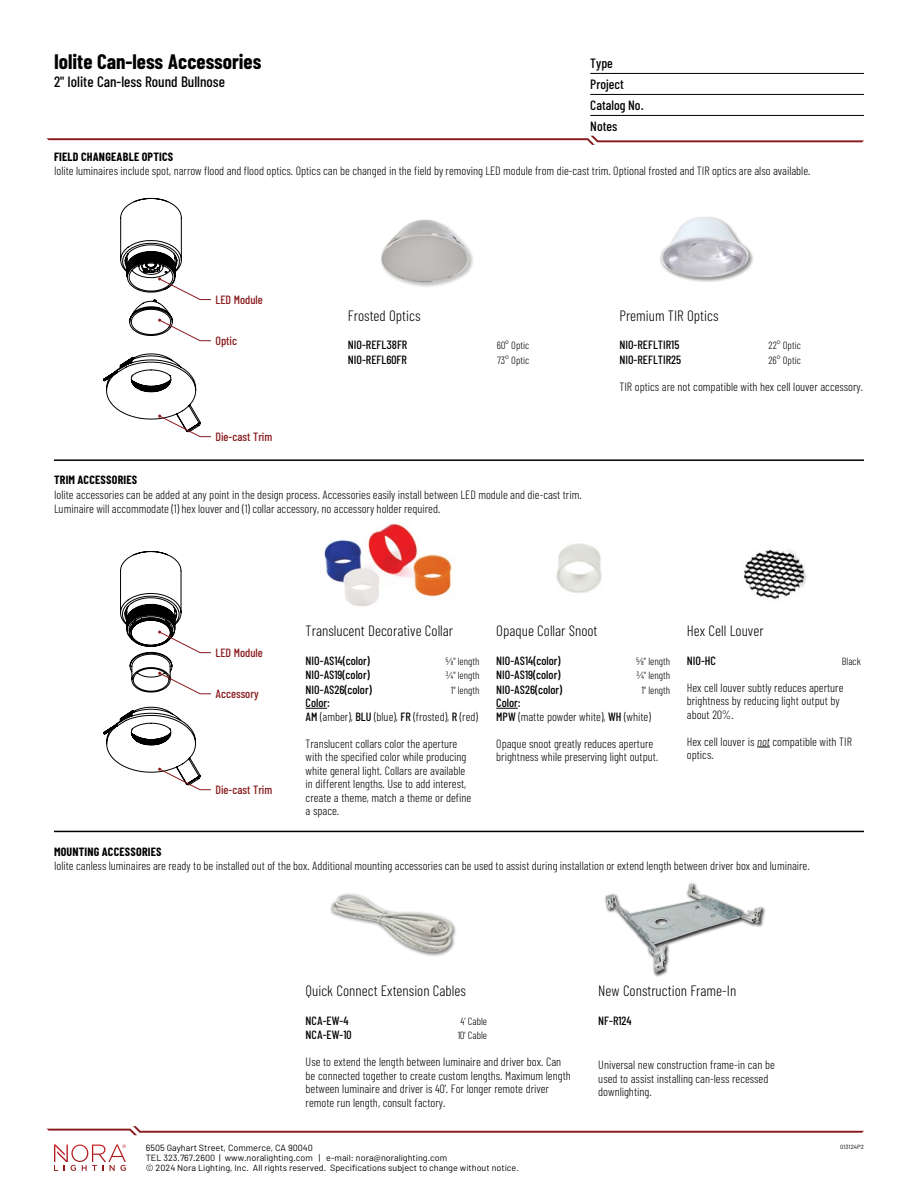
<style>
.page{position:relative;width:918px;height:1188px;background:#fff}
.page>*{position:absolute;margin:0;border:0;box-sizing:border-box;transform-origin:0 0}
.t1{font:700 21px "Barlow Condensed";color:#000}
.t2{font:300 15px "Barlow Condensed";color:#000}
.t3{font:500 15px "Barlow Condensed";color:#000}
.t4{font:500 13.5px/21px "Barlow Condensed";color:#000}
.t5{font:300 12px/13.5px "Barlow Condensed";color:#000}
.t6{font:500 12px "Barlow Condensed";color:#000}
.t7{font:500 12px "Barlow Condensed";color:#891a1c}
.t8{font:700 12px "Barlow Condensed";letter-spacing:.015em;color:#000}
.t9{font:300 10.5px "Barlow Condensed";color:#000}
.t10{font:9px/9.9px "Barlow";color:#000}
.t11{font:6px "Barlow";color:#000}
.s1{font-weight:500}
.s2{font-style:italic}
</style>
<div class="page">
<svg style="left:54px;top:1145px;width:72px;height:26px"></svg>
<hr style="left:590px;top:73px;width:274px;height:1px;background:#000">
<hr style="left:590px;top:94px;width:274px;height:1px;background:#000">
<hr style="left:590px;top:115px;width:274px;height:1px;background:#000">
<svg style="left:47px;top:136px;width:817px;height:9px"></svg>
<svg style="left:47px;top:1126px;width:817px;height:9px"></svg>
<img style="left:324px;top:523px;width:128px;height:84px">
<svg style="left:103px;top:353px;width:108px;height:84px"></svg>
<svg style="left:103px;top:707px;width:108px;height:83px"></svg>
<svg style="left:120px;top:198px;width:91px;height:143px"></svg>
<svg style="left:120px;top:551px;width:91px;height:144px"></svg>
<hr style="left:54px;top:459px;width:810px;height:2px;background:#000">
<svg style="left:306px;top:708px;width:21px;height:1px"></svg>
<svg style="left:496px;top:708px;width:22px;height:1px"></svg>
<svg style="left:757px;top:747px;width:13px;height:1px"></svg>
<img style="left:743px;top:549px;width:64px;height:51px">
<img style="left:556px;top:543px;width:46px;height:51px">
<hr style="left:54px;top:831px;width:810px;height:1px;background:#000">
<div style="left:659px;top:216px;width:95px;height:67px;background:#000;opacity:.25"></div>
<img style="left:660px;top:217px;width:89px;height:60px">
<div style="left:380px;top:219px;width:95px;height:69px;background:#000;opacity:.25"></div>
<img style="left:380px;top:220px;width:91px;height:67px">
<div style="left:330px;top:892px;width:127px;height:65px;background:#000;opacity:.5"></div>
<img style="left:330px;top:894px;width:124px;height:61px">
<div style="left:604px;top:882px;width:162px;height:95px;background:#000;opacity:.75"></div>
<img style="left:606px;top:884px;width:155px;height:89px">
<h1 class="t1" style="left:54px;top:48px;width:209px">Iolite Can-less Accessories</h1>
<p class="t3" style="left:54px;top:72px;width:172px">2" Iolite Can-less Round Bullnose</p>
<p class="t4" style="left:590px;top:53px;width:55px">Type<br>Project<br>Catalog No.<br>Notes</p>
<p class="t8" style="left:54px;top:149px;width:121px">FIELD CHANGEABLE OPTICS</p>
<p class="t5" style="left:54px;top:164px;width:758px">Iolite luminaires include spot, narrow flood and flood optics. Optics can be changed in the field by removing LED module from die-cast trim. Optional frosted and TIR optics are also available.</p>
<p class="t7" style="left:215px;top:292px;width:49px">LED Module</p>
<p class="t7" style="left:215px;top:334px;width:23px">Optic</p>
<p class="t7" style="left:215px;top:429px;width:58px">Die-cast Trim</p>
<p class="t2" style="left:348px;top:306px;width:74px">Frosted Optics</p>
<p class="t6" style="left:348px;top:338px;width:61px">NIO-REFL38FR</p>
<p class="t9" style="left:497px;top:339px;width:34px">60° Optic</p>
<p class="t6" style="left:348px;top:352px;width:60px">NIO-REFL60FR</p>
<p class="t9" style="left:497px;top:353px;width:34px">73° Optic</p>
<p class="t8" style="left:54px;top:473px;width:85px">TRIM ACCESSORIES</p>
<p class="t5" style="left:54px;top:487px;width:529px;line-height:14.4px">Iolite accessories can be added at any point in the design process. Accessories easily install between LED module and die-cast trim.<br>Luminaire will accommodate (1) hex louver and (1) collar accessory, no accessory holder required.</p>
<p class="t2" style="left:619px;top:306px;width:101px">Premium TIR Optics</p>
<p class="t6" style="left:619px;top:338px;width:61px">NIO-REFLTIR15</p>
<p class="t9" style="left:769px;top:339px;width:34px">22° Optic</p>
<p class="t6" style="left:619px;top:352px;width:63px">NIO-REFLTIR25</p>
<p class="t9" style="left:768px;top:353px;width:34px">26° Optic</p>
<p class="t5" style="left:619px;top:379px;width:245px">TIR optics are not compatible with hex cell louver accessory.</p>
<p class="t7" style="left:215px;top:645px;width:49px">LED Module</p>
<p class="t7" style="left:215px;top:687px;width:45px">Accessory</p>
<p class="t7" style="left:215px;top:783px;width:58px">Die-cast Trim</p>
<p class="t2" style="left:306px;top:621px;width:149px">Translucent Decorative Collar</p>
<p class="t6" style="left:306px;top:653px;width:66px">NIO-AS14(color)</p>
<p class="t9" style="left:446px;top:654px;width:35px">5/8" length</p>
<p class="t6" style="left:306px;top:667px;width:66px">NIO-AS19(color)</p>
<p class="t9" style="left:446px;top:669px;width:35px">3/4" length</p>
<p class="t6" style="left:306px;top:682px;width:68px">NIO-AS26(color)</p>
<p class="t9" style="left:451px;top:683px;width:30px">1" length</p>
<p class="t5" style="left:306px;top:696px;width:174px"><span class="s1">Color:<br>AM</span> (amber), <span class="s1">BLU</span> (blue), <span class="s1">FR</span> (frosted), <span class="s1">R</span> (red)</p>
<p class="t5" style="left:306px;top:736px;width:167px">Translucent collars color the aperture with the specified color while producing white general light. Collars are available in different lengths. Use to add interest, create a theme, match a theme or define a space.</p>
<p class="t2" style="left:496px;top:621px;width:103px">Opaque Collar Snoot</p>
<p class="t6" style="left:496px;top:653px;width:66px">NIO-AS14(color)</p>
<p class="t9" style="left:637px;top:654px;width:35px">5/8" length</p>
<p class="t6" style="left:496px;top:667px;width:66px">NIO-AS19(color)</p>
<p class="t9" style="left:636px;top:669px;width:35px">3/4" length</p>
<p class="t6" style="left:496px;top:682px;width:68px">NIO-AS26(color)</p>
<p class="t9" style="left:641px;top:683px;width:30px">1" length</p>
<p class="t5" style="left:496px;top:696px;width:156px"><span class="s1">Color:<br>MPW</span> (matte powder white), <span class="s1">WH</span> (white)</p>
<p class="t5" style="left:496px;top:736px;width:164px">Opaque snoot greatly reduces aperture brightness while preserving light output.</p>
<p class="t2" style="left:687px;top:621px;width:78px">Hex Cell Louver</p>
<p class="t6" style="left:687px;top:653px;width:31px">NIO-HC</p>
<p class="t9" style="left:842px;top:654px;width:20px">Black</p>
<p class="t5" style="left:687px;top:680px;width:158px">Hex cell louver subtly reduces aperture brightness by reducing light output by about 20%.</p>
<p class="t5" style="left:687px;top:734px;width:167px">Hex cell louver is <span class="s2">not</span> compatible with TIR optics.</p>
<p class="t8" style="left:54px;top:844px;width:109px">MOUNTING ACCESSORIES</p>
<p class="t5" style="left:54px;top:859px;width:757px">Iolite canless luminaires are ready to be installed out of the box. Additional mounting accessories can be used to assist during installation or extend length between driver box and luminaire.</p>
<p class="t2" style="left:306px;top:981px;width:162px">Quick Connect Extension Cables</p>
<p class="t6" style="left:306px;top:1013px;width:44px">NCA-EW-4</p>
<p class="t9" style="left:460px;top:1015px;width:28px">4' Cable</p>
<p class="t6" style="left:306px;top:1027px;width:47px">NCA-EW-10</p>
<p class="t9" style="left:458px;top:1029px;width:31px">10' Cable</p>
<p class="t5" style="left:306px;top:1055px;width:267px">Use to extend the length between luminaire and driver box. Can be connected together to create custom lengths. Maximum length between luminaire and driver is 40'. For longer remote driver remote run length, consult factory.</p>
<p class="t2" style="left:598px;top:981px;width:139px">New Construction Frame-In</p>
<p class="t6" style="left:598px;top:1013px;width:35px">NF-R124</p>
<p class="t5" style="left:598px;top:1058px;width:178px">Universal new construction frame-in can be used to assist installing can-less recessed downlighting.</p>
<p class="t10" style="left:146px;top:1142px;width:375px">6505 Gayhart Street, Commerce, CA 90040<br>TEL 323.767.2600 | www.noralighting.com | e-mail: nora@noralighting.com<br>© 2024 Nora Lighting, Inc. All rights reserved. Specifications subject to change without notice.</p>
<p class="t11" style="left:840px;top:1143px;width:25px">013124P2</p>
</div>
